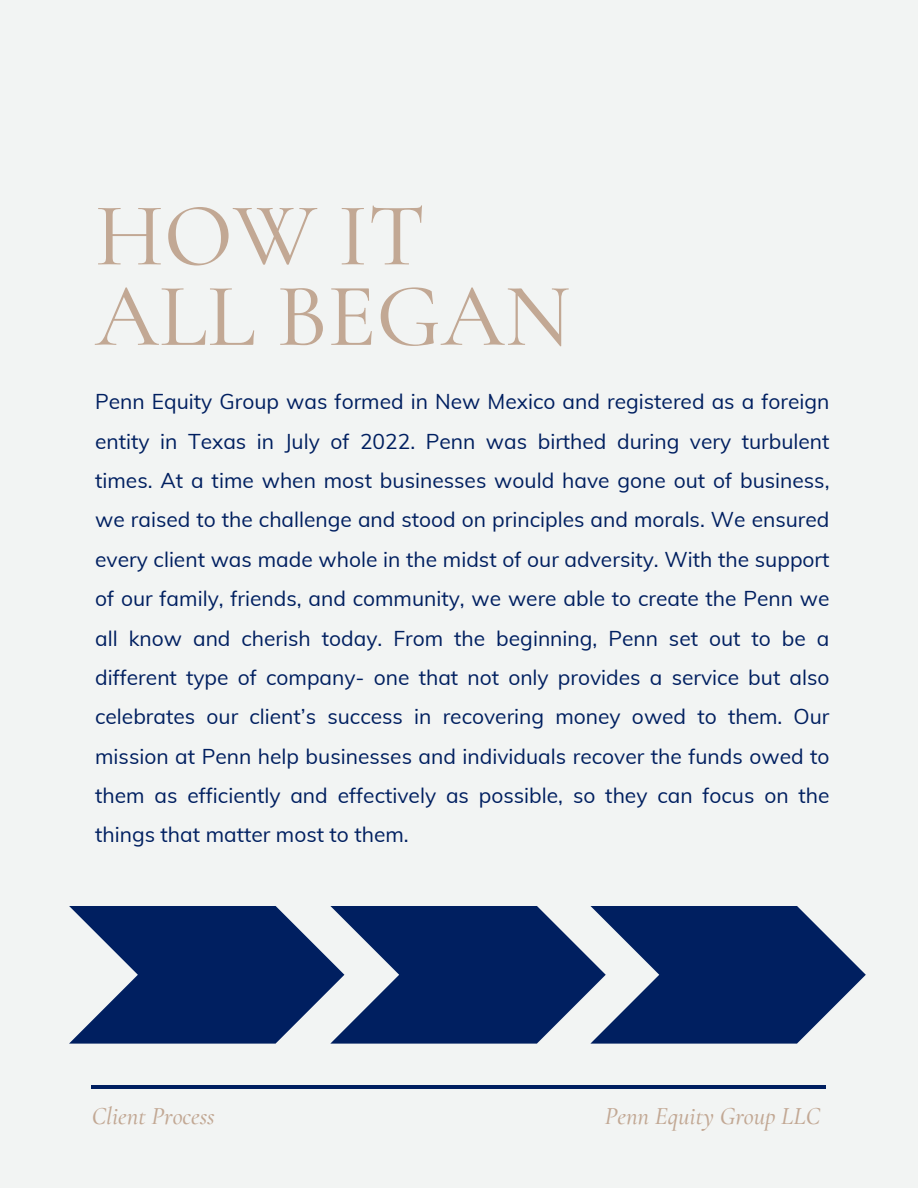
<style>
.page{position:relative;width:918px;height:1188px;background:#f2f4f3}
.page>*{position:absolute;margin:0;border:0;box-sizing:border-box;transform-origin:0 0}
.t1{font:500 90.3px/80.4px "Cormorant Garamond";color:#c2a894}
.t2{font:italic 500 24.75px "Cormorant Garamond";color:#c2a894}
.t3{font:21px/39.3px "Muli";color:#001f60;text-align:justify}
</style>
<div class="page">
<hr style="left:92px;top:1086px;width:734px;height:2px;background:#001f60">
<svg style="left:69px;top:906px;width:797px;height:138px"></svg>
<h1 class="t1" style="left:95px;top:195px;width:477px">HOW IT<br>ALL BEGAN</h1>
<p class="t3" style="left:95px;top:382px;width:736px">Penn Equity Group was formed in New Mexico and registered as a foreign entity in Texas in July of 2022. Penn was birthed during very turbulent times. At a time when most businesses would have gone out of business, we raised to the challenge and stood on principles and morals. We ensured every client was made whole in the midst of our adversity. With the support of our family, friends, and community, we were able to create the Penn we all know and cherish today. From the beginning, Penn set out to be a different type of company- one that not only provides a service but also celebrates our client’s success in recovering money owed to them. Our mission at Penn help businesses and individuals recover the funds owed to them as efficiently and effectively as possible, so they can focus on the things that matter most to them.</p>
<h2 class="t2" style="left:92px;top:1101px;width:125px">Client Process</h2>
<h2 class="t2" style="left:605px;top:1101px;width:217px">Penn Equity Group LLC</h2>
</div>
